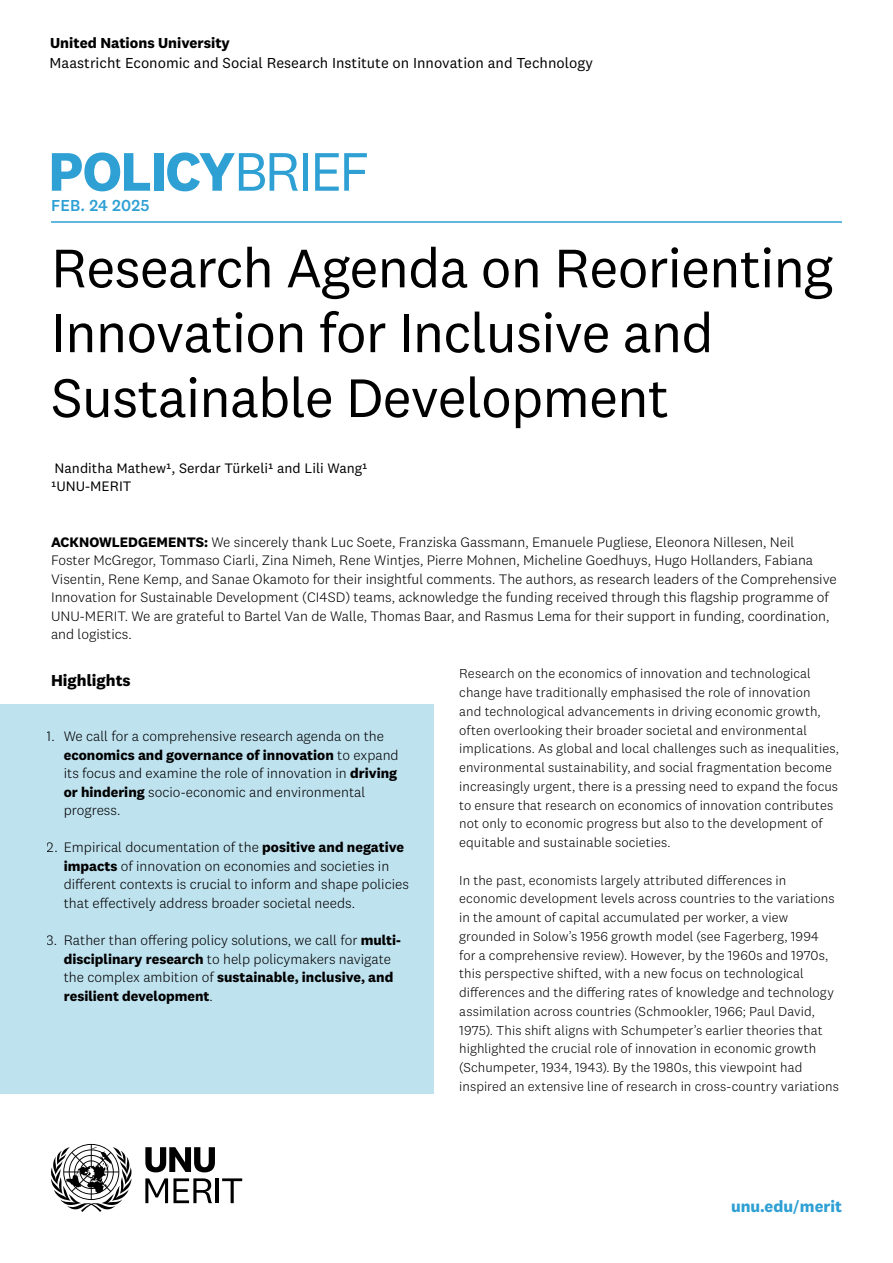
<style>
.page{position:relative;width:893px;height:1263px;background:#fff}
.page>*{position:absolute;margin:0;border:0;box-sizing:border-box;transform-origin:0 0}
.t1{font:56.25px/64.8px "National 2";letter-spacing:-.02em;color:#000001}
.t2{font:700 56.25px "National 2";letter-spacing:-.03em;color:#2fa0d4}
.t3{font:700 16.5px "National 2";color:#2fa0d4}
.t4{font:500 16.5px "National 2";letter-spacing:.01em;color:#2fa0d4}
.t5{font:700 16.5px "National 2";color:#000001}
.t6{font:15px "National 2";color:#000001}
.t7{font:700 15px "National 2";color:#000001}
.Author{font:300 14.25px/18.6px "National 2";color:#000001}
.Author-2{font:14.25px "National 2";color:#000001}
.caption__references__footer{font:300 13.5px/18.8px "National 2";letter-spacing:.005em;color:#000001}
.s1{font-weight:400}
.s2{font-weight:700}
.s3{font-weight:500}
</style>
<div class="page">
<svg style="left:51px;top:1144px;width:81px;height:68px"></svg>
<svg style="left:145px;top:1147px;width:70px;height:25px"></svg>
<svg style="left:145px;top:1178px;width:67px;height:25px"></svg>
<hr style="left:216px;top:1178px;width:3px;height:25px;background:#000001">
<svg style="left:222px;top:1178px;width:20px;height:25px"></svg>
<div style="left:0;top:704px;width:434px;height:389px;background:#bfe2ef"></div>
<hr style="left:51px;top:221px;width:791px;height:2px;background:#2fa0d4">
<p class="t7" style="left:50px;top:34px;width:181px">United Nations University</p>
<p class="t6" style="left:50px;top:53px;width:545px">Maastricht Economic and Social Research Institute on Innovation and Technology</p>
<p class="t2" style="left:48px;top:137px;width:323px">POLICY<span class="s1">BRIEF</span></p>
<p class="t4" style="left:51px;top:196px;width:100px">FEB. 24 2025</p>
<p class="t1" style="left:51px;top:235px;width:784px">Research Agenda on Reorienting<br>Innovation for Inclusive and<br>Sustainable Development</p>
<p class="Author-2" style="left:55px;top:459px;width:315px">Nanditha Mathew¹, Serdar Türkeli¹ and Lili Wang¹</p>
<p class="Author-2" style="left:51px;top:478px;width:82px">¹UNU-MERIT</p>
<p class="Author" style="left:51px;top:532px;width:787px"><span class="s2">ACKNOWLEDGEMENTS:</span> We sincerely thank Luc Soete, Franziska Gassmann, Emanuele Pugliese, Eleonora Nillesen, Neil Foster McGregor, Tommaso Ciarli, Zina Nimeh, Rene Wintjes, Pierre Mohnen, Micheline Goedhuys, Hugo Hollanders, Fabiana Visentin, Rene Kemp, and Sanae Okamoto for their insightful comments. The authors, as research leaders of the Comprehensive Innovation for Sustainable Development (CI4SD) teams, acknowledge the funding received through this flagship programme of UNU-MERIT. We are grateful to Bartel Van de Walle, Thomas Baar, and Rasmus Lema for their support in funding, coordination, and logistics.</p>
<p class="t5" style="left:51px;top:670px;width:81px">Highlights</p>
<p class="caption__references__footer" style="left:459px;top:664px;width:381px">Research on the economics of innovation and technological change have traditionally emphasised the role of innovation<br>and technological advancements in driving economic growth, often overlooking their broader societal and environmental implications. As global and local challenges such as inequalities, environmental sustainability, and social fragmentation become increasingly urgent, there is a pressing need to expand the focus to ensure that research on economics of innovation contributes not only to economic progress but also to the development of equitable and sustainable societies.</p>
<p class="caption__references__footer" style="left:459px;top:870px;width:381px">In the past, economists largely attributed differences in economic development levels across countries to the variations in the amount of capital accumulated per worker, a view grounded in Solow’s 1956 growth model (see Fagerberg, 1994<br>for a comprehensive review). However, by the 1960s and 1970s, this perspective shifted, with a new focus on technological differences and the differing rates of knowledge and technology assimilation across countries (Schmookler, 1966; Paul David, 1975). This shift aligns with Schumpeter’s earlier theories that highlighted the crucial role of innovation in economic growth (Schumpeter, 1934, 1943). By the 1980s, this viewpoint had inspired an extensive line of research in cross-country variations</p>
<p class="Author" style="left:64px;top:727px;width:336px;text-indent:-17px">1. We call for a comprehensive research agenda on the <span class="s2">economics and governance of innovation</span> to expand its focus and examine the role of innovation in <span class="s2">driving or hindering</span> socio-economic and environmental progress.</p>
<p class="Author" style="left:64px;top:838px;width:347px;text-indent:-17px">2. Empirical documentation of the <span class="s2">positive and negative impacts</span> of innovation on economies and societies in different contexts is crucial to inform and shape policies that effectively address broader societal needs.</p>
<p class="Author" style="left:64px;top:931px;width:339px;text-indent:-17px">3. Rather than offering policy solutions, we call for <span class="s2">multi&shy;disciplinary research</span> to help policymakers navigate the complex ambition of <span class="s2">sustainable, inclusive, and resilient development</span>.</p>
<p class="t3" style="left:731px;top:1196px;width:112px">unu.edu<span class="s3">/</span>merit</p>
</div>
